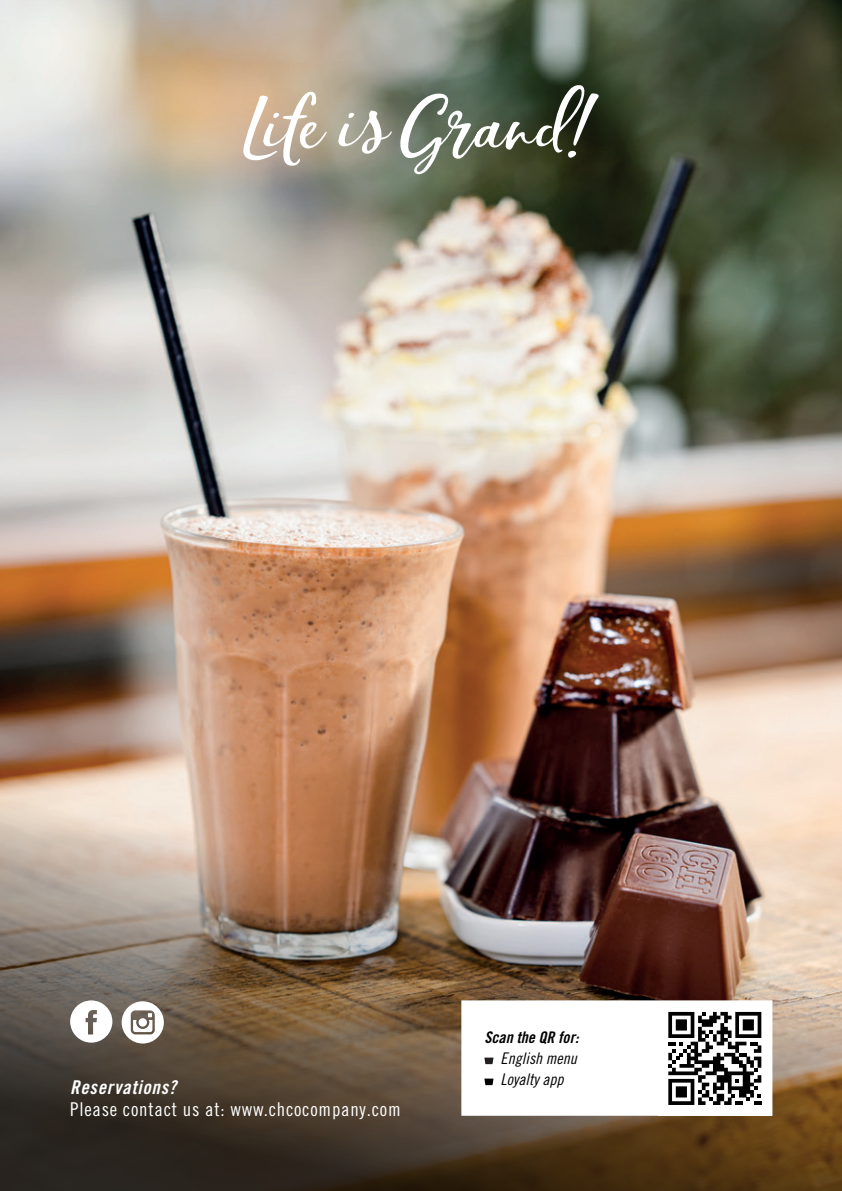
<style>
.page{position:relative;width:842px;height:1191px;background:#fff}
.page>*{position:absolute;margin:0;border:0;box-sizing:border-box;transform-origin:0 0}
.t1{font:19px "Trade Gothic LT Pro Cn 18";letter-spacing:.04em;color:#fff}
.t2{font:19px "Trade Gothic LT Pro Bd Cn 20 Obl";letter-spacing:.04em;color:#fff}
.t3{font:16px/21px "Trade Gothic LT Pro Cn 18 Obl";color:#010101}
.t4{font:16px "Trade Gothic LT Pro Bd Cn 20 Obl";color:#010101}
</style>
<div class="page">
<img style="left:0;top:0;width:842px;height:748px">
<svg style="left:243px;top:84px;width:357px;height:90px;background:#878978"></svg>
<img style="left:0;top:748px;width:842px;height:443px">
<svg style="left:122px;top:1001px;width:42px;height:42px"></svg>
<svg style="left:70px;top:1000px;width:42px;height:42px"></svg>
<div style="left:461px;top:1000px;width:311px;height:115px;background:#fff;border:1px solid #fff"></div>
<div style="left:658px;top:1001px;width:114px;height:114px;background:#fff"></div>
<svg style="left:668px;top:1012px;width:93px;height:93px"></svg>
<svg style="left:484px;top:1057px;width:9px;height:7px"></svg>
<svg style="left:484px;top:1078px;width:9px;height:7px"></svg>
<p class="t2" style="left:70px;top:1076px;width:108px">Reservations?</p>
<p class="t1" style="left:70px;top:1097px;width:332px">Please contact us at: www.chcocompany.com</p>
<p class="t4" style="left:484px;top:1027px;width:96px">Scan the QR for:</p>
<p class="t3" style="left:501px;top:1048px;width:78px">English menu<br>Loyalty app</p>
</div>
